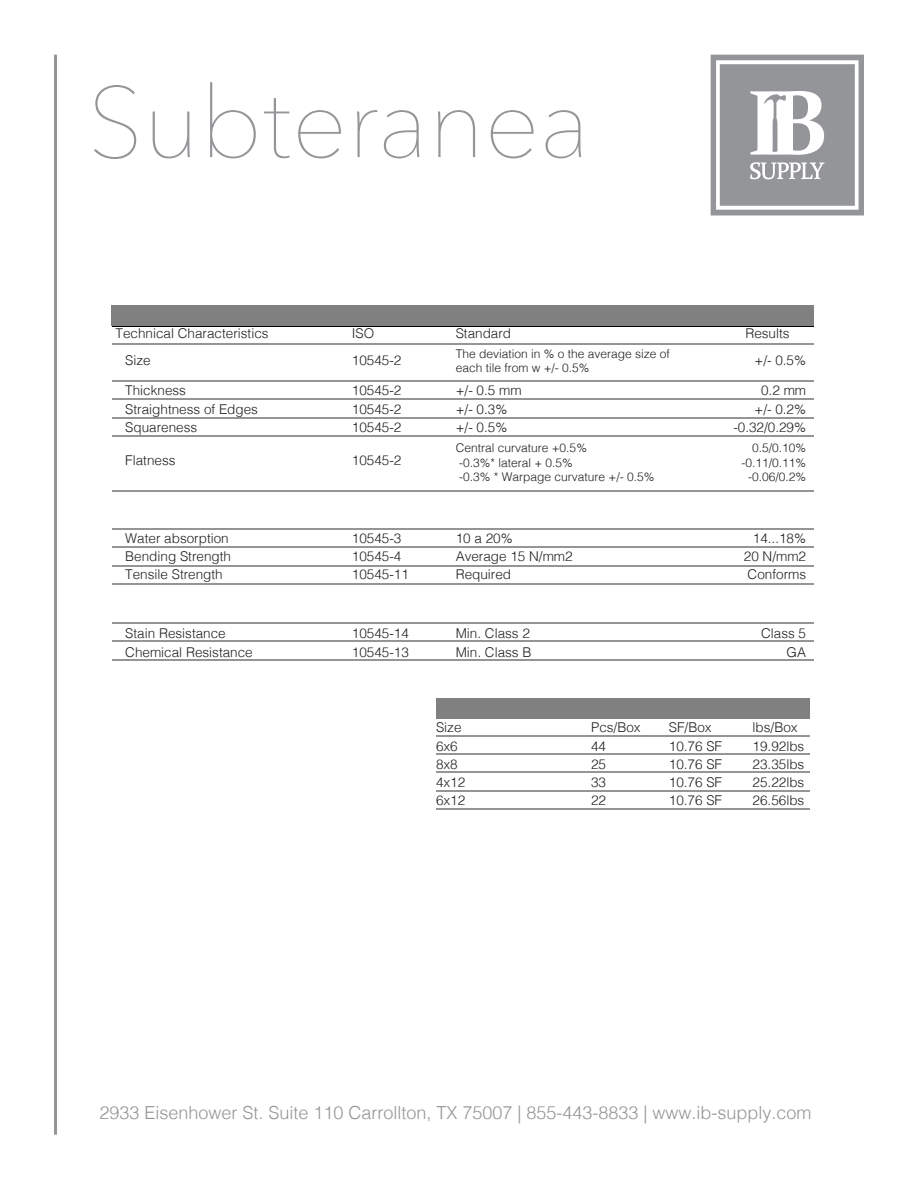
<style>
.page{position:relative;width:918px;height:1188px;background:#fff}
.page>*{position:absolute;margin:0;border:0;box-sizing:border-box;transform-origin:0 0}
.t1{font:200 99px "Avenir Next";color:#939598}
.t2{font:300 18px "Helvetica";color:#939598}
.t3{font:300 13.5px "Helvetica";color:#231f20}
.t4{font:300 12px/14.4px "Helvetica";color:#231f20}
</style>
<div class="page">
<hr style="left:54px;top:55px;width:3px;height:1080px;background:#939598">
<svg style="left:711px;top:55px;width:153px;height:160px"></svg>
<hr style="left:436px;top:735px;width:374px;height:1px;background:#939598">
<hr style="left:436px;top:753px;width:374px;height:2px;background:#939598">
<hr style="left:436px;top:772px;width:374px;height:1px;background:#939598">
<hr style="left:436px;top:790px;width:374px;height:2px;background:#939598">
<hr style="left:436px;top:808px;width:374px;height:2px;background:#939598">
<div style="left:436px;top:698px;width:374px;height:20px;background:#808080"></div>
<hr style="left:112px;top:343px;width:702px;height:2px;background:#939598">
<hr style="left:112px;top:380px;width:702px;height:2px;background:#939598">
<hr style="left:112px;top:398px;width:702px;height:2px;background:#939598">
<hr style="left:112px;top:417px;width:702px;height:1px;background:#939598">
<hr style="left:112px;top:435px;width:702px;height:2px;background:#939598">
<hr style="left:112px;top:490px;width:702px;height:2px;background:#939598">
<hr style="left:112px;top:528px;width:702px;height:2px;background:#939598">
<hr style="left:112px;top:546px;width:702px;height:2px;background:#939598">
<hr style="left:112px;top:565px;width:702px;height:1px;background:#939598">
<hr style="left:112px;top:583px;width:702px;height:2px;background:#939598">
<hr style="left:112px;top:622px;width:702px;height:2px;background:#939598">
<hr style="left:112px;top:641px;width:702px;height:1px;background:#939598">
<hr style="left:112px;top:659px;width:702px;height:1px;background:#939598">
<div style="left:111px;top:306px;width:703px;height:20px;background:#808080"></div>
<p class="t1" style="left:87px;top:39px;width:504px">Subteranea</p>
<p class="t3" style="left:116px;top:322px;width:155px">Technical Characteristics</p>
<p class="t3" style="left:352px;top:322px;width:24px">ISO</p>
<p class="t3" style="left:456px;top:322px;width:57px">Standard</p>
<p class="t3" style="left:745px;top:322px;width:46px">Results</p>
<p class="t3" style="left:125px;top:349px;width:27px">Size</p>
<p class="t3" style="left:352px;top:349px;width:51px">10545-2</p>
<p class="t3" style="left:754px;top:349px;width:53px">+/- 0.5%</p>
<p class="t3" style="left:761px;top:379px;width:47px">0.2 mm</p>
<p class="t4" style="left:456px;top:346px;width:216px">The deviation in % o the average size of each tile from w +/- 0.5%</p>
<p class="t3" style="left:352px;top:379px;width:51px">10545-2</p>
<p class="t3" style="left:456px;top:379px;width:67px">+/- 0.5 mm</p>
<p class="t3" style="left:456px;top:398px;width:53px">+/- 0.3%</p>
<p class="t3" style="left:456px;top:416px;width:53px">+/- 0.5%</p>
<p class="t3" style="left:125px;top:379px;width:62px">Thickness</p>
<p class="t3" style="left:125px;top:398px;width:134px">Straightness of Edges</p>
<p class="t3" style="left:125px;top:416px;width:74px">Squareness</p>
<p class="t3" style="left:125px;top:449px;width:52px">Flatness</p>
<p class="t3" style="left:754px;top:398px;width:53px">+/- 0.2%</p>
<p class="t3" style="left:733px;top:416px;width:74px">-0.32/0.29%</p>
<p class="t3" style="left:352px;top:398px;width:51px">10545-2</p>
<p class="t3" style="left:352px;top:416px;width:51px">10545-2</p>
<p class="t3" style="left:352px;top:449px;width:51px">10545-2</p>
<p class="t4" style="left:456px;top:440px;width:133px">Central curvature +0.5%</p>
<p class="t4" style="left:459px;top:454px;width:115px">-0.3%* lateral + 0.5%</p>
<p class="t4" style="left:459px;top:469px;width:197px">-0.3% * Warpage curvature +/- 0.5%</p>
<p class="t4" style="left:752px;top:440px;width:56px">0.5/0.10%</p>
<p class="t4" style="left:741px;top:454px;width:66px">-0.11/0.11%</p>
<p class="t4" style="left:748px;top:469px;width:60px">-0.06/0.2%</p>
<p class="t3" style="left:125px;top:527px;width:105px">Water absorption</p>
<p class="t3" style="left:125px;top:545px;width:107px">Bending Strength</p>
<p class="t3" style="left:125px;top:563px;width:99px">Tensile Strength</p>
<p class="t3" style="left:125px;top:622px;width:102px">Stain Resistance</p>
<p class="t3" style="left:125px;top:640px;width:129px">Chemical Resistance</p>
<p class="t3" style="left:352px;top:527px;width:51px">10545-3</p>
<p class="t3" style="left:352px;top:545px;width:51px">10545-4</p>
<p class="t3" style="left:352px;top:563px;width:59px">10545-11</p>
<p class="t3" style="left:352px;top:622px;width:59px">10545-14</p>
<p class="t3" style="left:352px;top:640px;width:59px">10545-13</p>
<p class="t3" style="left:456px;top:527px;width:59px">10 a 20%</p>
<p class="t3" style="left:456px;top:545px;width:119px">Average 15 N/mm2</p>
<p class="t3" style="left:456px;top:563px;width:57px">Required</p>
<p class="t3" style="left:456px;top:622px;width:76px">Min. Class 2</p>
<p class="t3" style="left:456px;top:640px;width:77px">Min. Class B</p>
<p class="t3" style="left:753px;top:527px;width:55px">14...18%</p>
<p class="t3" style="left:744px;top:545px;width:64px">20 N/mm2</p>
<p class="t3" style="left:748px;top:563px;width:60px">Conforms</p>
<p class="t3" style="left:761px;top:622px;width:47px">Class 5</p>
<p class="t3" style="left:787px;top:640px;width:21px">GA</p>
<p class="t3" style="left:436px;top:716px;width:27px">Size</p>
<p class="t3" style="left:436px;top:735px;width:23px">6x6</p>
<p class="t3" style="left:591px;top:735px;width:17px">44</p>
<p class="t3" style="left:669px;top:735px;width:55px">10.76 SF</p>
<p class="t3" style="left:753px;top:735px;width:53px">19.92lbs</p>
<p class="t3" style="left:436px;top:753px;width:23px">8x8</p>
<p class="t3" style="left:591px;top:753px;width:17px">25</p>
<p class="t3" style="left:669px;top:753px;width:55px">10.76 SF</p>
<p class="t3" style="left:753px;top:753px;width:53px">23.35lbs</p>
<p class="t3" style="left:436px;top:770px;width:31px">4x12</p>
<p class="t3" style="left:591px;top:770px;width:17px">33</p>
<p class="t3" style="left:669px;top:770px;width:55px">10.76 SF</p>
<p class="t3" style="left:753px;top:770px;width:53px">25.22lbs</p>
<p class="t3" style="left:436px;top:789px;width:31px">6x12</p>
<p class="t3" style="left:591px;top:789px;width:17px">22</p>
<p class="t3" style="left:669px;top:789px;width:55px">10.76 SF</p>
<p class="t3" style="left:753px;top:789px;width:53px">26.56lbs</p>
<p class="t3" style="left:591px;top:716px;width:51px">Pcs/Box</p>
<p class="t3" style="left:669px;top:716px;width:44px">SF/Box</p>
<p class="t3" style="left:753px;top:716px;width:47px">lbs/Box</p>
<p class="t2" style="left:99px;top:1097px;width:714px">2933 Eisenhower St. Suite 110 Carrollton, TX 75007 | 855-443-8833 | www.ib-supply.com</p>
</div>
